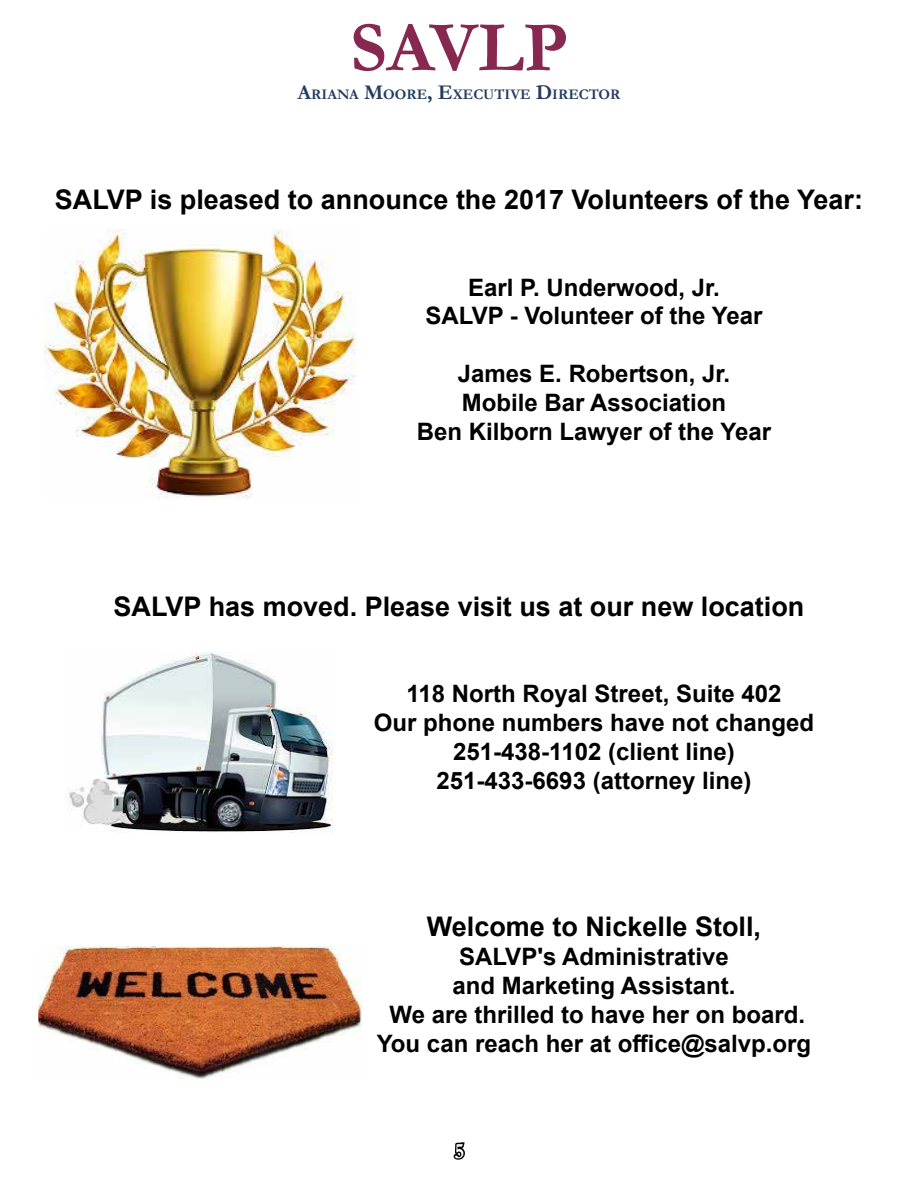
<style>
.page{position:relative;width:918px;height:1188px;background:#fff}
.page>*{position:absolute;margin:0;border:0;box-sizing:border-box;transform-origin:0 0}
.t1{font:700 72px "Garamond";color:#872850}
.t2{font:700 27px "Arial";color:#000}
.t3{font:700 24px/28.8px "Arial";color:#000;text-align:center}
.t4{font:700 22.05px "Garamond";color:#fff;scale:.95 1}
.t5{font:700 14.7px "Garamond";color:#233c5f}
.s1{font-size:21px}
</style>
<div class="page">
<svg style="left:453px;top:1142px;width:12px;height:18px"></svg>
<img style="left:45px;top:230px;width:311px;height:269px">
<img style="left:65px;top:652px;width:268px;height:180px">
<img style="left:38px;top:947px;width:324px;height:131px">
<h1 class="t1" style="left:350px;top:-1px;width:219px">SAVLP</h1>
<p class="t5" style="left:298px;top:84px;width:324px"><span class="s1">A</span>RIANA <span class="s1">M</span>OORE<span class="s1">, E</span>XECUTIVE <span class="s1">D</span>IRECTOR</p>
<p class="t2" style="left:55px;top:181px;width:810px">SALVP is pleased to announce the 2017 Volunteers of the Year:</p>
<p class="t3" style="left:426px;top:273px;width:338px">Earl P. Underwood, Jr.<br>SALVP - Volunteer of the Year</p>
<p class="t3" style="left:417px;top:359px;width:356px">James E. Robertson, Jr.<br>Mobile Bar Association<br>Ben Kilborn Lawyer of the Year</p>
<p class="t2" style="left:114px;top:587px;width:692px">SALVP has moved. Please visit us at our new location</p>
<p class="t3" style="left:374px;top:680px;width:442px">118 North Royal Street, Suite 402<br>Our phone numbers have not changed<br>251-438-1102 (client line)<br>251-433-6693 (attorney line)</p>
<p class="t2" style="left:427px;top:908px;width:336px">Welcome to Nickelle Stoll,</p>
<p class="t3" style="left:377px;top:943px;width:436px">SALVP's Administrative<br>and Marketing Assistant.<br>We are thrilled to have her on board.<br>You can reach her at office@salvp.org</p>
<p class="t4" style="left:454px;top:1136px;width:12px">5</p>
</div>
